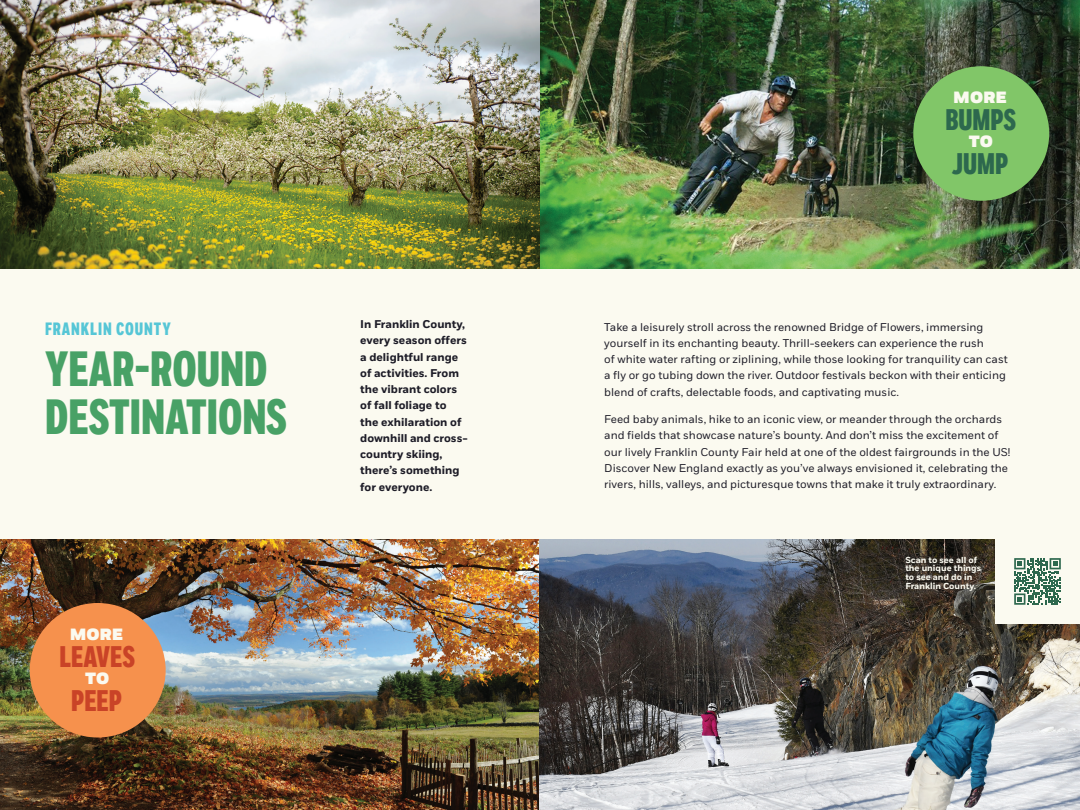
<style>
.page{position:relative;width:1080px;height:810px;background:#fbfaf0}
.page>*{position:absolute;margin:0;border:0;box-sizing:border-box;transform-origin:0 0}
.morepage_thing{font:800 49.5px "Fort X Cond";color:#48a166}
.morepage_thing-2{font:800 29.75px "Fort X Cond";color:#c94327}
.morepage_thing-3{font:800 29.75px "Fort X Cond";color:#2d684e}
.morepage_thing-4{font:800 17.88px "Fort X Cond";letter-spacing:.05em;color:#56c6d6}
.morepage_more{font:900 16.25px "Fort";color:#fbfaf0}
.morepage_more-2{font:11.25px/16.2px "Fort";color:#1d1c27}
.morepage_more-3{font:700 11.25px/16.2px "Fort";color:#1d1c27}
.morepage_more-4{font:700 8.75px/8.8px "Fort";color:#fbfaf0}
</style>
<div class="page">
<img style="left:0;top:0;width:1080px;height:269px">
<img style="left:0;top:539px;width:1080px;height:271px">
<div style="left:996px;top:523px;width:84px;height:101px;background:#fbfaf0"></div>
<div style="left:30px;top:603px;width:136px;height:135px;background:#f6914d;border-radius:50%"></div>
<div style="left:913px;top:66px;width:136px;height:135px;background:#81c668;border-radius:50%"></div>
<svg style="left:1014px;top:558px;width:47px;height:47px"></svg>
<p class="morepage_thing-4" style="left:45px;top:318px;width:127px">FRANKLIN COUNTY</p>
<p class="morepage_thing" style="left:45px;top:339px;width:224px">YEAR-ROUND</p>
<p class="morepage_thing" style="left:45px;top:387px;width:244px">DESTINATIONS</p>
<p class="morepage_more" style="left:70px;top:624px;width:55px">MORE</p>
<p class="morepage_thing-2" style="left:59px;top:638px;width:77px">LEAVES</p>
<p class="morepage_more" style="left:85px;top:668px;width:26px">TO</p>
<p class="morepage_thing-2" style="left:71px;top:682px;width:52px">PEEP</p>
<p class="morepage_more" style="left:953px;top:87px;width:55px">MORE</p>
<p class="morepage_thing-3" style="left:945px;top:101px;width:72px">BUMPS</p>
<p class="morepage_more" style="left:969px;top:132px;width:26px">TO</p>
<p class="morepage_thing-3" style="left:952px;top:146px;width:57px">JUMP</p>
<p class="morepage_more-3" style="left:360px;top:316px;width:109px">In Franklin County, every season offers a delightful range of activities. From the vibrant colors of fall foliage to<br>the exhilaration of downhill and cross&shy;country skiing, there’s something for everyone.</p>
<p class="morepage_more-2" style="left:604px;top:319px;width:405px">Take a leisurely stroll across the renowned Bridge of Flowers, immersing yourself in its enchanting beauty. Thrill-seekers can experience the rush<br>of white water rafting or ziplining, while those looking for tranquility can cast a fly or go tubing down the river. Outdoor festivals beckon with their enticing blend of crafts, delectable foods, and captivating music.</p>
<p class="morepage_more-2" style="left:604px;top:411px;width:408px">Feed baby animals, hike to an iconic view, or meander through the orchards and fields that showcase nature’s bounty. And don’t miss the excitement of our lively Franklin County Fair held at one of the oldest fairgrounds in the US!<br>Discover New England exactly as you’ve always envisioned it, celebrating the rivers, hills, valleys, and picturesque towns that make it truly extraordinary.</p>
<p class="morepage_more-4" style="left:905px;top:555px;width:77px">Scan to see all of the unique things to see and do in<br>Franklin County.</p>
</div>
